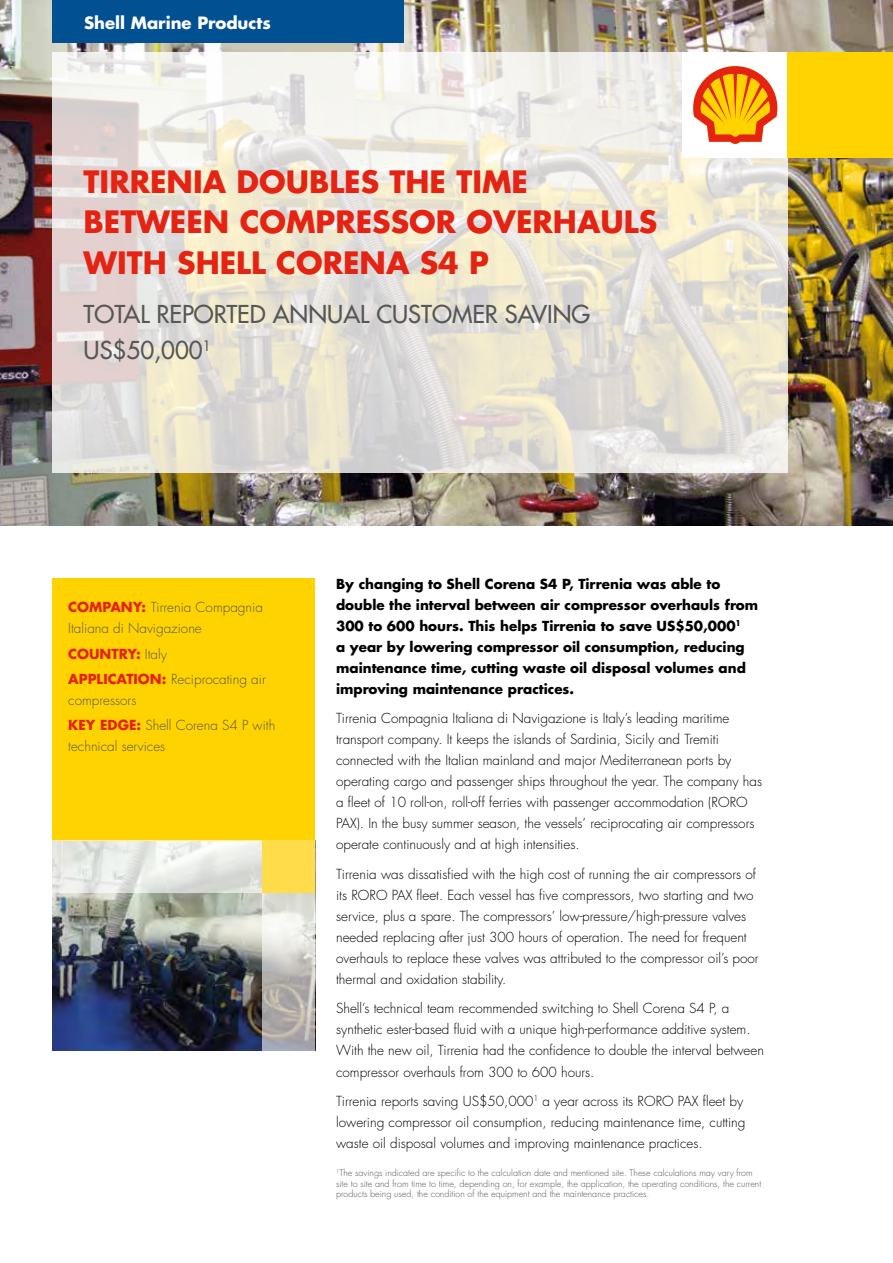
<style>
.page{position:relative;width:893px;height:1263px;background:#fff}
.page>*{position:absolute;margin:0;border:0;box-sizing:border-box;transform-origin:0 0}
.t1{font:700 30px/40.5px "Futura Std";color:#e42313}
.t2{font:500 24px/36px "Futura Std";color:#575756}
.t3{font:700 16.5px "Futura Std";color:#fff}
.t4{font:300 13.5px/21px "Futura Std";color:#000}
.t5{font:700 13.5px/21px "Futura Std";color:#000}
.t6{font:300 13.5px/25.2px "Futura Std";color:#575756}
.t7{font:300 9px/10.8px "Futura Std";color:#575756}
.s1{font-weight:700;color:#e42313}
</style>
<div class="page">
<img style="left:0;top:0;width:893px;height:525px">
<svg style="left:53px;top:53px;width:735px;height:420px;background:#e8e4da"></svg>
<div style="left:683px;top:53px;width:105px;height:105px;background:#fff"></div>
<svg style="left:693px;top:66px;width:85px;height:78px"></svg>
<div style="left:788px;top:53px;width:105px;height:105px;background:#ffd300"></div>
<img style="left:53px;top:893px;width:210px;height:157px">
<div style="left:53px;top:578px;width:262px;height:262px;background:#ffd300"></div>
<svg style="left:53px;top:840px;width:210px;height:53px"></svg>
<svg style="left:263px;top:893px;width:52px;height:157px;background:#c8c6c3"></svg>
<div style="left:263px;top:840px;width:52px;height:53px;background:#ffdc4a"></div>
<div style="left:53px;top:0;width:351px;height:42px;background:#005092"></div>
<p class="t3" style="left:84px;top:12px;width:188px">Shell Marine Products</p>
<h1 class="t1" style="left:84px;top:161px;width:575px">TIRRENIA DOUBLES THE TIME<br>BETWEEN COMPRESSOR OVERHAULS<br>WITH SHELL CORENA S4 P</h1>
<h2 class="t2" style="left:84px;top:296px;width:508px">TOTAL REPORTED ANNUAL CUSTOMER SAVING<br>US$50,000<sup>1</sup></h2>
<p class="t6" style="left:68px;top:597px;width:196px;line-height:21px"><span class="s1">COMPANY:</span> Tirrenia Compagnia<br>Italiana di Navigazione</p>
<p class="t6" style="left:68px;top:642px;width:199px"><span class="s1">COUNTRY:</span> Italy<br><span class="s1">APPLICATION:</span> Reciprocating air</p>
<p class="t6" style="left:68px;top:688px;width:209px">compressors<br><span class="s1">KEY EDGE:</span> Shell Corena S4 P with</p>
<p class="t6" style="left:68px;top:734px;width:99px">technical services</p>
<p class="t5" style="left:336px;top:573px;width:424px">By changing to Shell Corena S4 P, Tirrenia was able to double the interval between air compressor overhauls from 300 to 600 hours. This helps Tirrenia to save US$50,000<sup>1<br></sup>a year by lowering compressor oil consumption, reducing maintenance time, cutting waste oil disposal volumes and improving maintenance practices.</p>
<p class="t4" style="left:336px;top:708px;width:427px">Tirrenia Compagnia Italiana di Navigazione is Italy’s leading maritime transport company. It keeps the islands of Sardinia, Sicily and Tremiti connected with the Italian mainland and major Mediterranean ports by operating cargo and passenger ships throughout the year. The company has a fleet of 10 roll-on, roll-off ferries with passenger accommodation (RORO PAX). In the busy summer season, the vessels’ reciprocating air compressors operate continuously and at high intensities.</p>
<p class="t4" style="left:336px;top:864px;width:424px">Tirrenia was dissatisfied with the high cost of running the air compressors of its RORO PAX fleet. Each vessel has five compressors, two starting and two service, plus a spare. The compressors’ low-pressure/high-pressure valves needed replacing after just 300 hours of operation. The need for frequent overhauls to replace these valves was attributed to the compressor oil’s poor thermal and oxidation stability.</p>
<p class="t4" style="left:336px;top:998px;width:429px">Shell’s technical team recommended switching to Shell Corena S4 P, a synthetic ester-based fluid with a unique high-performance additive system.<br>With the new oil, Tirrenia had the confidence to double the interval between compressor overhauls from 300 to 600 hours.</p>
<p class="t4" style="left:336px;top:1091px;width:411px">Tirrenia reports saving US$50,000<sup>1</sup> a year across its RORO PAX fleet by lowering compressor oil consumption, reducing maintenance time, cutting waste oil disposal volumes and improving maintenance practices.</p>
<p class="t7" style="left:336px;top:1167px;width:427px"><sup>1</sup>The savings indicated are specific to the calculation date and mentioned site. These calculations may vary from site to site and from time to time, depending on, for example, the application, the operating conditions, the current products being used, the condition of the equipment and the maintenance practices.</p>
</div>
